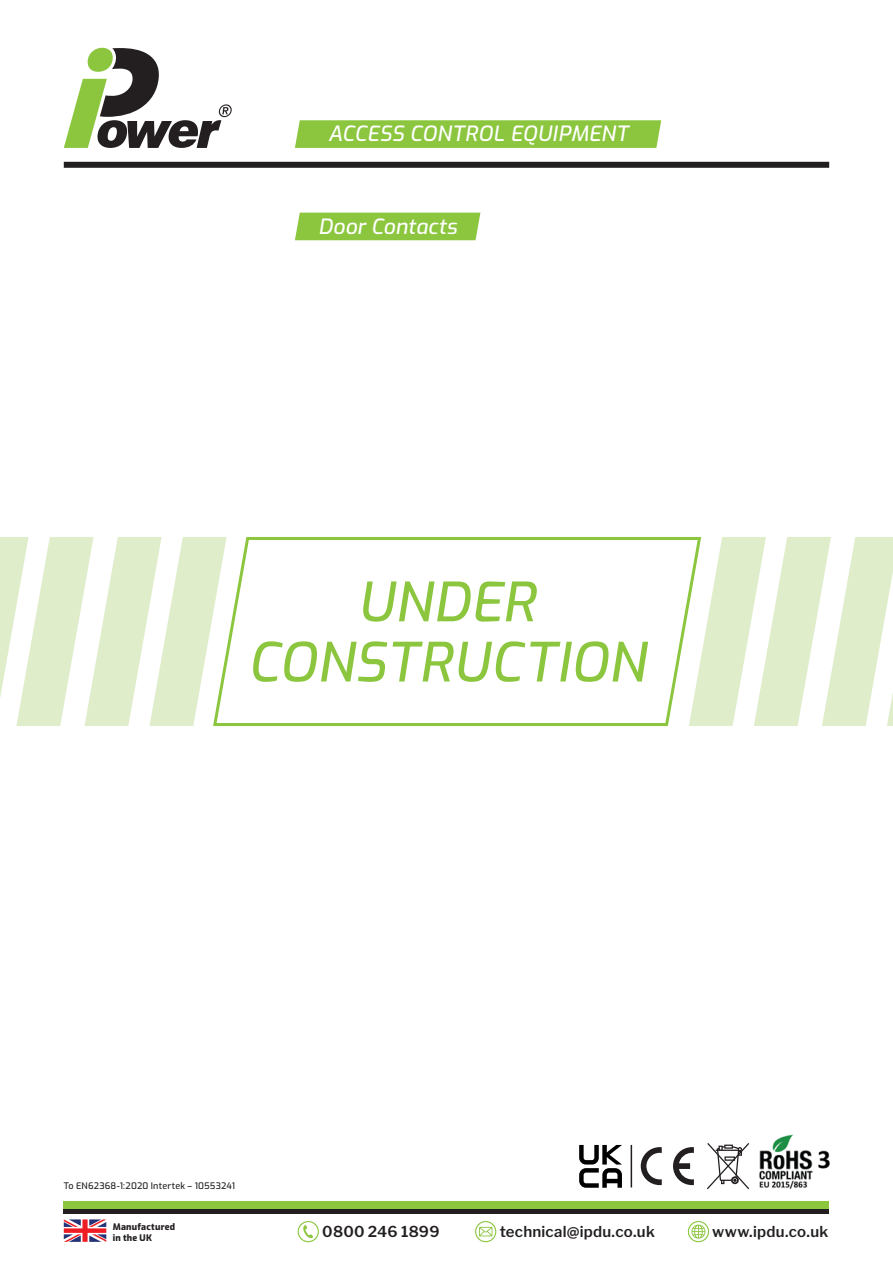
<style>
.page{position:relative;width:893px;height:1263px;background:#fff}
.page>*{position:absolute;margin:0;border:0;box-sizing:border-box;transform-origin:0 0}
.t1{font:italic 500 54px/60.2px "Exo";letter-spacing:.015em;color:#8bc63e;text-align:center}
.t2{font:italic 500 21px "Exo";letter-spacing:.01em;color:#fff}
.t3{font:600 15px "Libre Franklin";letter-spacing:.015em;color:#231f20}
.t4{font:500 9px "Exo";letter-spacing:.02em;color:#231f20}
.t5{font:800 9px/10.5px "Exo";letter-spacing:.025em;color:#231f20}
</style>
<div class="page">
<svg style="left:295px;top:120px;width:366px;height:28px;background:#8dc742"></svg>
<svg style="left:228px;top:537px;width:459px;height:189px"></svg>
<svg style="left:687px;top:537px;width:206px;height:189px"></svg>
<svg style="left:0;top:537px;width:228px;height:189px"></svg>
<div style="left:295px;top:213px;width:185px;height:27px;background:#8bc63e"></div>
<svg style="left:64px;top:48px;width:168px;height:100px"></svg>
<div style="left:64px;top:162px;width:765px;height:6px;background:#231f20"></div>
<svg style="left:688px;top:1221px;width:21px;height:21px"></svg>
<svg style="left:298px;top:1221px;width:21px;height:21px"></svg>
<svg style="left:475px;top:1221px;width:21px;height:21px"></svg>
<svg style="left:707px;top:1143px;width:42px;height:46px"></svg>
<svg style="left:673px;top:1147px;width:21px;height:38px"></svg>
<svg style="left:641px;top:1147px;width:21px;height:38px"></svg>
<svg style="left:579px;top:1145px;width:43px;height:43px"></svg>
<hr style="left:631px;top:1145px;width:1px;height:42px;background:#231f20">
<img style="left:759px;top:1134px;width:71px;height:55px">
<div style="left:64px;top:1201px;width:765px;height:9px;background:#8bc63e"></div>
<hr style="left:64px;top:1210px;width:765px;height:4px;background:#231f20">
<svg style="left:64px;top:1219px;width:42px;height:23px"></svg>
<h2 class="t2" style="left:328px;top:118px;width:302px">ACCESS CONTROL EQUIPMENT</h2>
<h2 class="t2" style="left:319px;top:210px;width:140px">Door Contacts</h2>
<h1 class="t1" style="left:248px;top:569px;width:399px">UNDER<br>CONSTRUCTION</h1>
<p class="t4" style="left:64px;top:1179px;width:173px">To EN62368-1:2020 Intertek – 10553241</p>
<p class="t5" style="left:113px;top:1221px;width:64px">Manufactured in the UK</p>
<p class="t3" style="left:322px;top:1220px;width:119px">0800 246 1899</p>
<p class="t3" style="left:500px;top:1220px;width:157px">technical@ipdu.co.uk</p>
<p class="t3" style="left:712px;top:1220px;width:118px">www.ipdu.co.uk</p>
</div>
